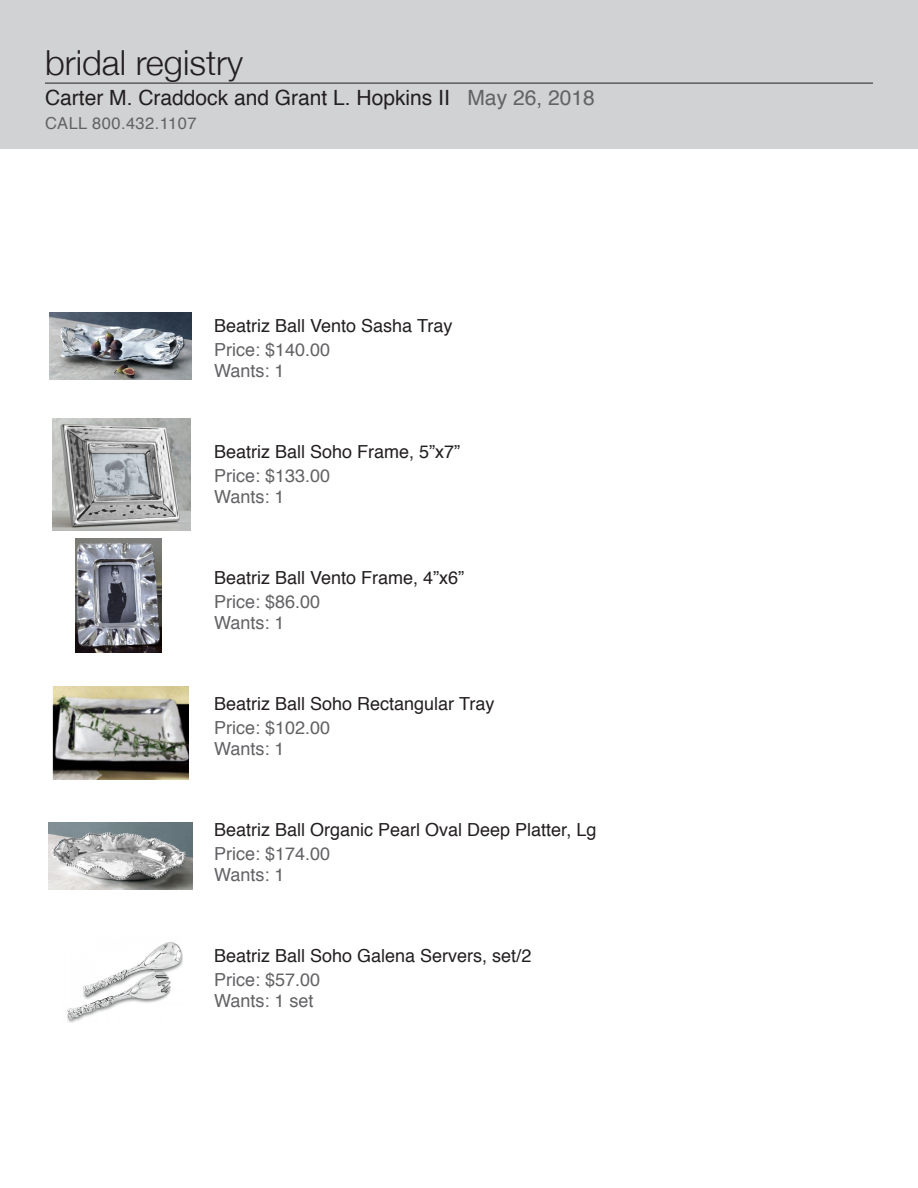
<style>
.page{position:relative;width:918px;height:1188px;background:#fff}
.page>*{position:absolute;margin:0;border:0;box-sizing:border-box;transform-origin:0 0}
.t1{font:300 34.5px "Helvetica Neue";color:#231f20}
.bride_and_groom{font:21px "Helvetica";color:#231f20}
.item{font:18px "Helvetica";color:#231f20}
.price_and_number{font:18px "Helvetica";color:#636366}
.t2{font:16.5px "Helvetica";letter-spacing:.025em;color:#636366}
.s1{color:#636366}
</style>
<div class="page">
<div style="left:0;top:0;width:918px;height:148px;background:#d1d2d4"></div>
<hr style="left:45px;top:83px;width:828px;height:1px;background:#231f20">
<img style="left:50px;top:312px;width:141px;height:68px">
<img style="left:53px;top:418px;width:137px;height:113px">
<img style="left:75px;top:539px;width:86px;height:113px">
<img style="left:52px;top:686px;width:136px;height:93px">
<img style="left:48px;top:822px;width:145px;height:68px">
<img style="left:67px;top:942px;width:116px;height:80px">
<p class="t1" style="left:45px;top:35px;width:200px">bridal registry</p>
<p class="bride_and_groom" style="left:45px;top:81px;width:551px">Carter M. Craddock and Grant L. Hopkins II <span class="s1">May 26, 2018</span></p>
<p class="t2" style="left:45px;top:110px;width:153px">CALL 800.432.1107</p>
<p class="item" style="left:214px;top:312px;width:240px">Beatriz Ball Vento Sasha Tray</p>
<p class="price_and_number" style="left:214px;top:336px;width:118px">Price: $140.00</p>
<p class="price_and_number" style="left:214px;top:357px;width:72px">Wants: 1</p>
<p class="item" style="left:214px;top:438px;width:248px">Beatriz Ball Soho Frame, 5”x7”</p>
<p class="price_and_number" style="left:214px;top:462px;width:118px">Price: $133.00</p>
<p class="price_and_number" style="left:214px;top:483px;width:72px">Wants: 1</p>
<p class="item" style="left:214px;top:564px;width:252px">Beatriz Ball Vento Frame, 4”x6”</p>
<p class="price_and_number" style="left:214px;top:588px;width:108px">Price: $86.00</p>
<p class="price_and_number" style="left:214px;top:609px;width:72px">Wants: 1</p>
<p class="item" style="left:214px;top:690px;width:282px">Beatriz Ball Soho Rectangular Tray</p>
<p class="price_and_number" style="left:214px;top:714px;width:118px">Price: $102.00</p>
<p class="price_and_number" style="left:214px;top:735px;width:72px">Wants: 1</p>
<p class="item" style="left:214px;top:816px;width:384px">Beatriz Ball Organic Pearl Oval Deep Platter, Lg</p>
<p class="price_and_number" style="left:214px;top:840px;width:118px">Price: $174.00</p>
<p class="price_and_number" style="left:214px;top:861px;width:72px">Wants: 1</p>
<p class="item" style="left:214px;top:942px;width:319px">Beatriz Ball Soho Galena Servers, set/2</p>
<p class="price_and_number" style="left:214px;top:966px;width:108px">Price: $57.00</p>
<p class="price_and_number" style="left:214px;top:987px;width:101px">Wants: 1 set</p>
</div>
